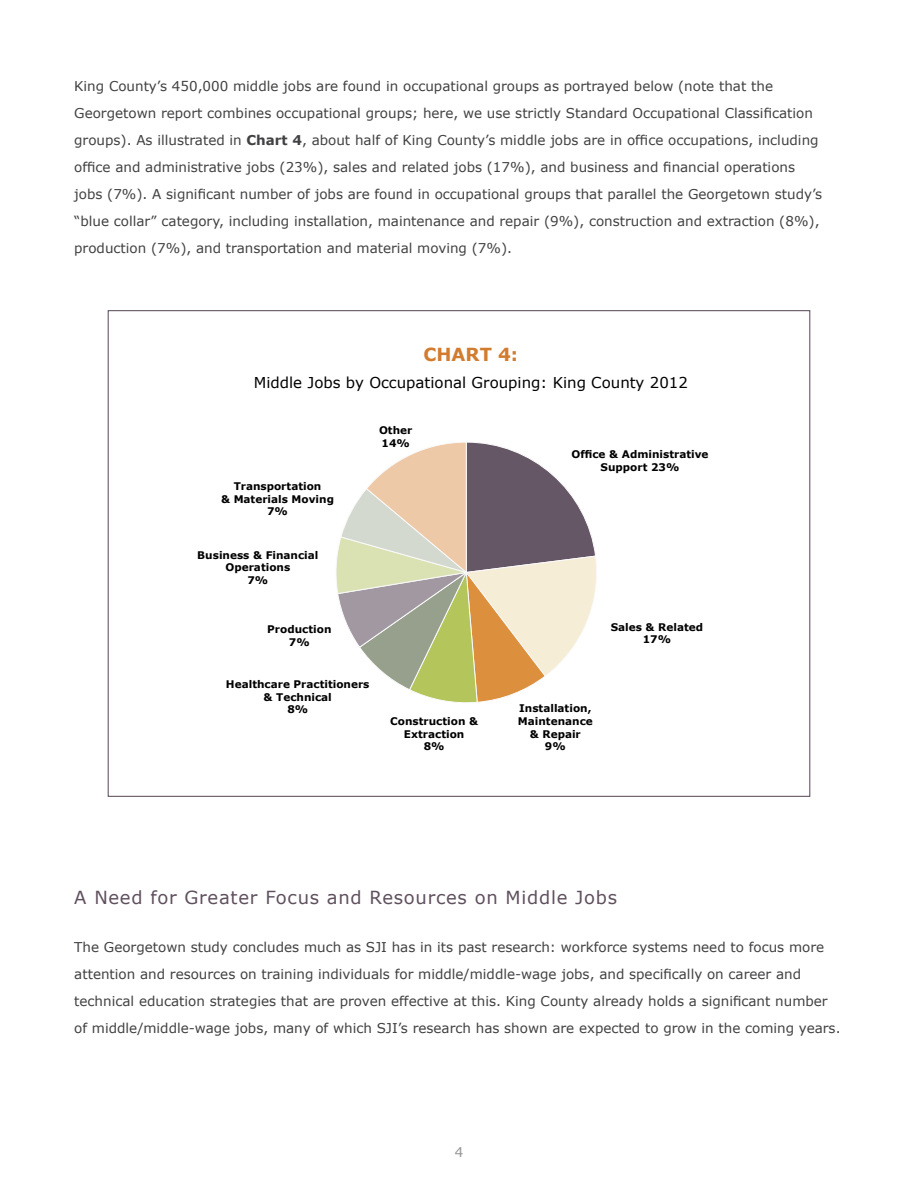
<style>
.page{position:relative;width:918px;height:1188px;background:#fff}
.page>*{position:absolute;margin:0;border:0;box-sizing:border-box;transform-origin:0 0}
.t1{font:18px "Verdana";letter-spacing:.04em;color:#5f505e}
.t2{font:700 18px "Verdana";color:#d27c2f}
.t3{font:15px "Verdana";color:#000}
.t4{font:13.5px/27px "Verdana";color:#414042}
.t5{font:13.5px "Verdana";color:#939598}
.t6{font:700 10.5px/12.6px "Verdana";color:#000;text-align:center}
.s1{font-weight:700}
</style>
<div class="page">
<svg style="left:336px;top:442px;width:260px;height:261px"></svg>
<p class="t4" style="left:74px;top:73px;width:750px">King County’s 450,000 middle jobs are found in occupational groups as portrayed below (note that the Georgetown report combines occupational groups; here, we use strictly Standard Occupational Classification groups). As illustrated in <span class="s1">Chart 4</span>, about half of King County’s middle jobs are in office occupations, including office and administrative jobs (23%), sales and related jobs (17%), and business and financial operations jobs (7%). A significant number of jobs are found in occupational groups that parallel the Georgetown study’s “blue collar” category, including installation, maintenance and repair (9%), construction and extraction (8%), production (7%), and transportation and material moving (7%).</p>
<h1 class="t2" style="left:424px;top:342px;width:96px">CHART 4:</h1>
<p class="t3" style="left:254px;top:372px;width:436px">Middle Jobs by Occupational Grouping: King County 2012</p>
<p class="t6" style="left:221px;top:480px;width:115px">Transportation<br>&amp; Materials Moving<br>7%</p>
<p class="t6" style="left:197px;top:548px;width:123px">Business &amp; Financial<br>Operations<br>7%</p>
<p class="t6" style="left:379px;top:424px;width:35px;text-align:left">Other<br>14%</p>
<p class="t6" style="left:267px;top:623px;width:66px">Production<br>7%</p>
<p class="t6" style="left:226px;top:678px;width:145px">Healthcare Practitioners &amp; Technical<br>8%</p>
<p class="t6" style="left:390px;top:715px;width:89px">Construction &amp;<br>Extraction<br>8%</p>
<p class="t6" style="left:571px;top:448px;width:139px">Office &amp; Administrative<br>Support 23%</p>
<p class="t6" style="left:611px;top:621px;width:94px">Sales &amp; Related<br>17%</p>
<p class="t6" style="left:518px;top:702px;width:76px">Installation,<br>Maintenance &amp; Repair<br>9%</p>
<h1 class="t1" style="left:74px;top:885px;width:544px">A Need for Greater Focus and Resources on Middle Jobs</h1>
<p class="t4" style="left:74px;top:934px;width:768px">The Georgetown study concludes much as SJI has in its past research: workforce systems need to focus more attention and resources on training individuals for middle/middle-wage jobs, and specifically on career and technical education strategies that are proven effective at this. King County already holds a significant number of middle/middle-wage jobs, many of which SJI’s research has shown are expected to grow in the coming years.</p>
<p class="t5" style="left:455px;top:1142px;width:10px">4</p>
</div>
